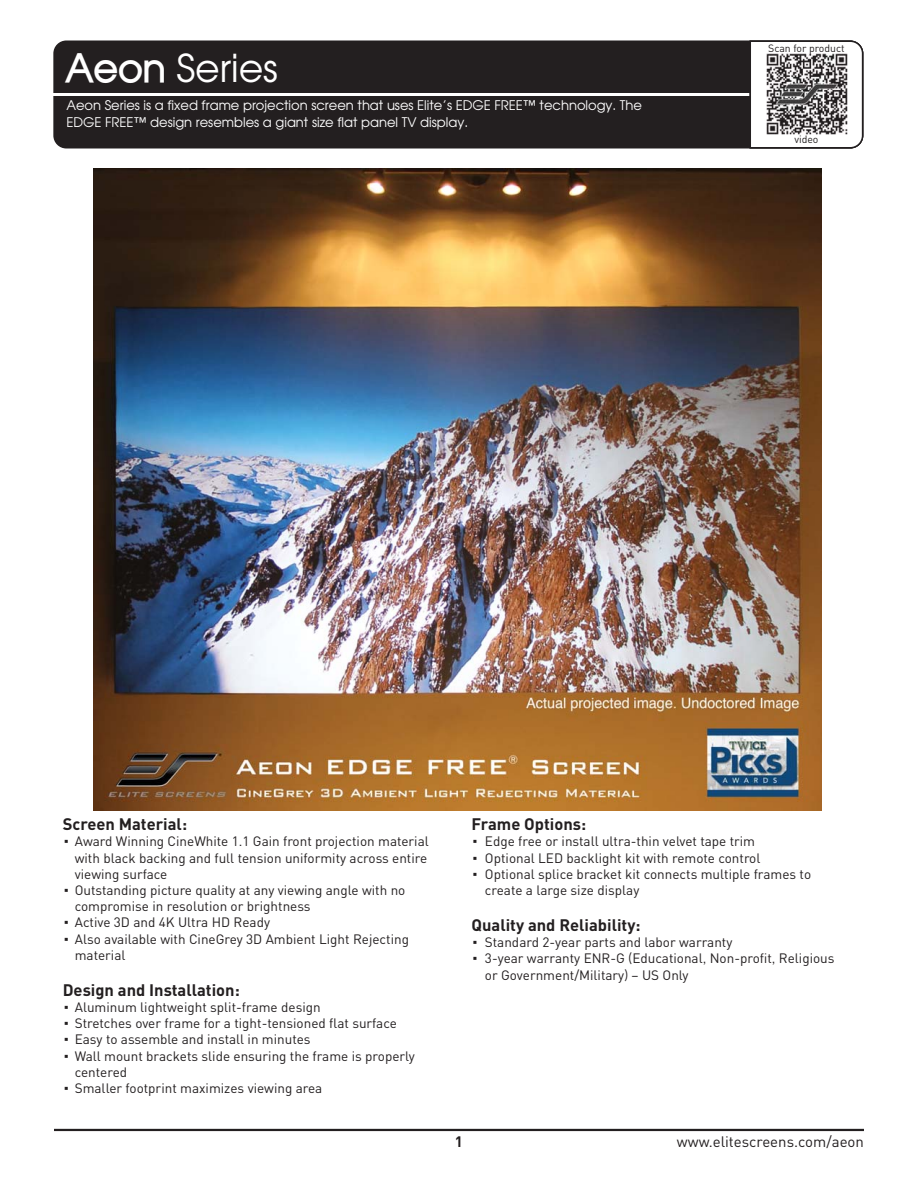
<style>
.page{position:relative;width:918px;height:1188px;background:#fff}
.page>*{position:absolute;margin:0;border:0;box-sizing:border-box;transform-origin:0 0}
.t1{font:39px "Atilla Normal";color:#fff}
.t2{font:700 16.5px "Merrill DIN";color:#231f20}
.t3{font:15px "Merrill DIN";color:#231f20}
.t4{font:700 15px "Merrill DIN";color:#231f20}
.t5{font:13.5px/16.2px "Merrill DIN";color:#231f20}
.t6{font:13.5px/16.2px "Atilla Normal";color:#fff}
.t7{font:10.5px "Merrill DIN";color:#231f20}
.s1{font-family:"Atilla";font-weight:700}
</style>
<div class="page">
<div style="left:53px;top:40px;width:697px;height:108px;background:#231f20"></div>
<hr style="left:54px;top:1129px;width:810px;height:2px;background:#231f20">
<svg style="left:750px;top:40px;width:113px;height:108px"></svg>
<img style="left:766px;top:54px;width:81px;height:81px">
<img style="left:94px;top:168px;width:728px;height:642px">
<h1 class="t1" style="left:65px;top:53px;width:214px"><span class="s1">Aeon</span> Series</h1>
<p class="t6" style="left:66px;top:99px;width:577px">Aeon Series is a fixed frame projection screen that uses Elite’s EDGE FREE™ technology. The<br>EDGE FREE™ design resembles a giant size flat panel TV display.</p>
<p class="t7" style="left:768px;top:44px;width:78px">Scan for product</p>
<p class="t7" style="left:794px;top:136px;width:26px">video</p>
<p class="t2" style="left:63px;top:818px;width:126px">Screen Material:</p>
<p class="t5" style="left:75px;top:835px;width:356px;text-align:justify;text-indent:-12px">• Award Winning CineWhite 1.1 Gain front projection material with black backing and full tension uniformity across entire viewing surface</p>
<p class="t5" style="left:75px;top:884px;width:332px;text-indent:-12px">• Outstanding picture quality at any viewing angle with no compromise in resolution or brightness</p>
<p class="t5" style="left:63px;top:916px;width:209px">• Active 3D and 4K Ultra HD Ready</p>
<p class="t5" style="left:75px;top:932px;width:336px;text-indent:-12px">• Also available with CineGrey 3D Ambient Light Rejecting material</p>
<p class="t2" style="left:63px;top:984px;width:179px">Design and Installation:</p>
<p class="t5" style="left:63px;top:1001px;width:259px">• Aluminum lightweight split-frame design</p>
<p class="t5" style="left:63px;top:1017px;width:336px">• Stretches over frame for a tight-tensioned flat surface</p>
<p class="t5" style="left:63px;top:1033px;width:249px">• Easy to assemble and install in minutes</p>
<p class="t5" style="left:75px;top:1049px;width:342px;text-indent:-12px">• Wall mount brackets slide ensuring the frame is properly centered</p>
<p class="t5" style="left:63px;top:1082px;width:261px">• Smaller footprint maximizes viewing area</p>
<p class="t2" style="left:471px;top:819px;width:116px">Frame Options:</p>
<p class="t5" style="left:471px;top:835px;width:285px">• Edge free or install ultra-thin velvet tape trim</p>
<p class="t5" style="left:471px;top:851px;width:290px">• Optional LED backlight kit with remote control</p>
<p class="t5" style="left:485px;top:868px;width:328px;text-indent:-14px">• Optional splice bracket kit connects multiple frames to create a large size display</p>
<p class="t2" style="left:471px;top:919px;width:171px">Quality and Reliability:</p>
<p class="t5" style="left:471px;top:936px;width:262px">• Standard 2-year parts and labor warranty</p>
<p class="t5" style="left:485px;top:952px;width:351px;text-indent:-14px">• 3-year warranty ENR-G (Educational, Non-profit, Religious or Government/Military) – US Only</p>
<p class="t4" style="left:455px;top:1136px;width:10px">1</p>
<p class="t3" style="left:677px;top:1136px;width:189px">www.elitescreens.com/aeon</p>
</div>
